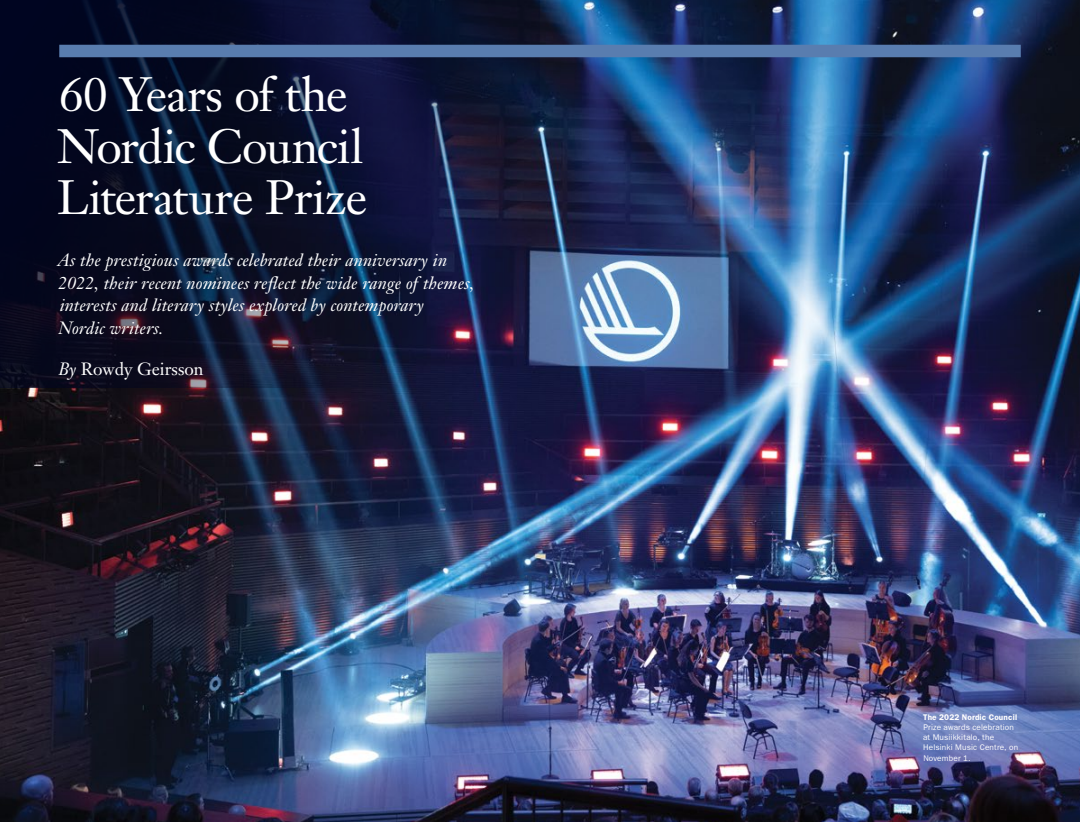
<style>
.page{position:relative;width:1080px;height:822px;background:#fff}
.page>*{position:absolute;margin:0;border:0;box-sizing:border-box;transform-origin:0 0}
.t1{font:47.5px/51.2px "Janson Text";letter-spacing:-.02em;color:#fff}
.t2{font:italic 17.5px/22.5px "Janson Text";letter-spacing:.005em;color:#fff}
.t3{font:17.5px "Janson Text";color:#fff}
.t4{font:8.25px/10.2px "ITC Franklin Gothic Std";letter-spacing:.02em;color:#fff}
.t5{font:600 8.25px "ITC Franklin Gothic Std";letter-spacing:.02em;color:#fff}
.s1{font-style:italic}
</style>
<div class="page">
<img style="left:0;top:0;width:1080px;height:821px">
<svg style="left:0;top:0;width:540px;height:388px;background:#0d122e"></svg>
<div style="left:59px;top:45px;width:962px;height:12px;background:#597daf"></div>
<h1 class="t1" style="left:57px;top:69px;width:312px">60 Years of the<br>Nordic Council<br>Literature Prize</h1>
<p class="t2" style="left:58px;top:249px;width:418px">As the prestigious awards celebrated their anniversary in 2022, their recent nominees reflect the wide range of themes, interests and literary styles explored by contemporary<br>Nordic writers.</p>
<p class="t3" style="left:59px;top:358px;width:147px"><span class="s1">By</span> Rowdy Geirsson</p>
<p class="t5" style="left:923px;top:711px;width:96px">The 2022 Nordic Council</p>
<p class="t4" style="left:923px;top:721px;width:97px">Prize awards celebration at Musiikkitalo, the<br>Helsinki Music Centre, on<br>November 1.</p>
</div>
